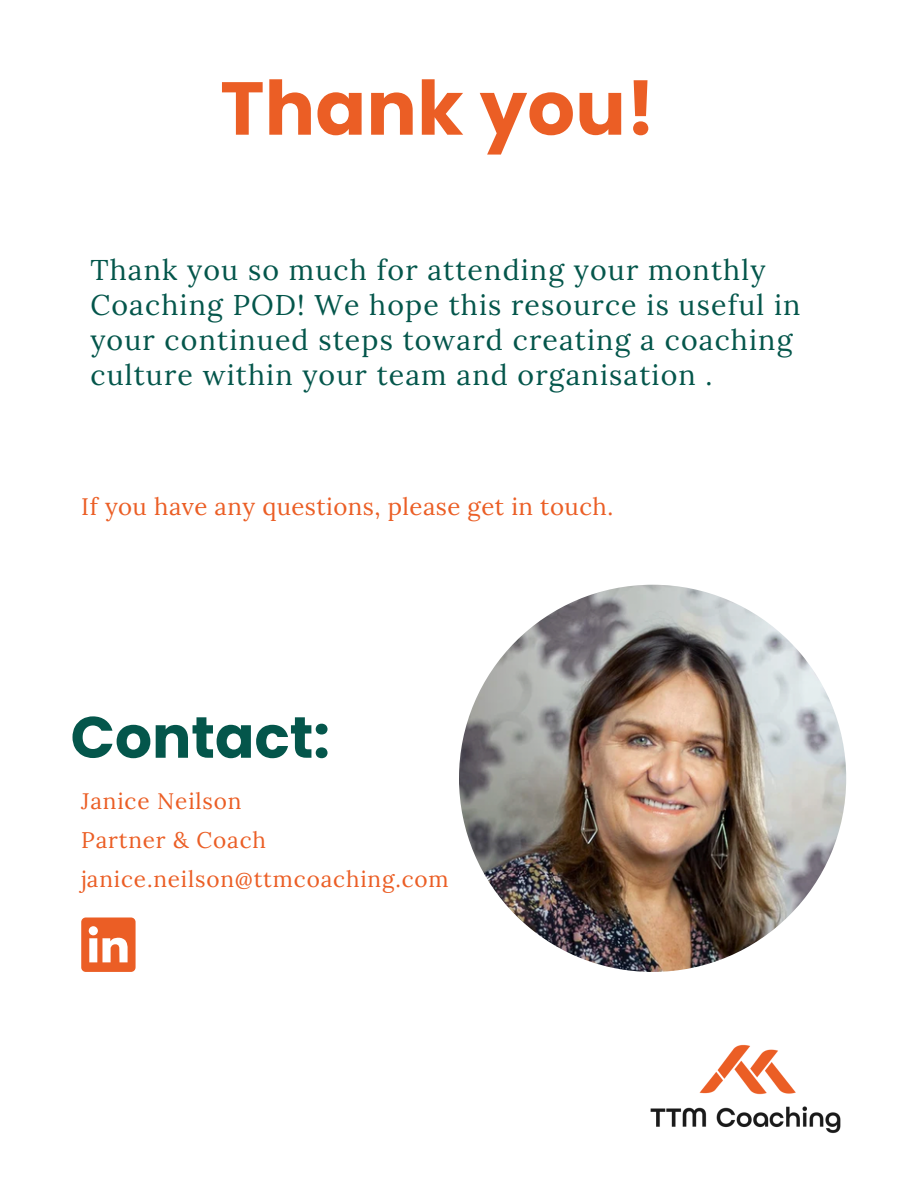
<style>
.page{position:relative;width:918px;height:1188px;background:#fff}
.page>*{position:absolute;margin:0;border:0;box-sizing:border-box;transform-origin:0 0}
.t1{font:700 74.85px "Poppins";letter-spacing:.005em;color:#eb5e25}
.t2{font:700 58.2px "Poppins";color:#04564b}
.t3{font:28.5px/34.8px "Lora";letter-spacing:.04em;color:#04564b}
.t4{font:24px "Lora";letter-spacing:.02em;color:#eb5e25}
.t5{font:22.5px "Lora";letter-spacing:.035em;color:#eb5e25}
</style>
<div class="page">
<img style="left:459px;top:585px;width:387px;height:387px;border-radius:50%">
<svg style="left:81px;top:918px;width:54px;height:54px"></svg>
<img style="left:650px;top:1044px;width:191px;height:90px">
<p class="t1" style="left:220px;top:56px;width:437px">Thank you!</p>
<p class="t3" style="left:90px;top:252px;width:712px">Thank you so much for attending your monthly Coaching POD! We hope this resource is useful in your continued steps toward creating a coaching culture within your team and organisation .</p>
<h2 class="t4" style="left:81px;top:490px;width:534px">If you have any questions, please get in touch.</h2>
<p class="t2" style="left:71px;top:697px;width:261px">Contact:</p>
<p class="t5" style="left:81px;top:786px;width:162px">Janice Neilson</p>
<p class="t5" style="left:81px;top:825px;width:186px">Partner &amp; Coach</p>
<p class="t5" style="left:81px;top:864px;width:369px">janice.neilson@ttmcoaching.com</p>
</div>
